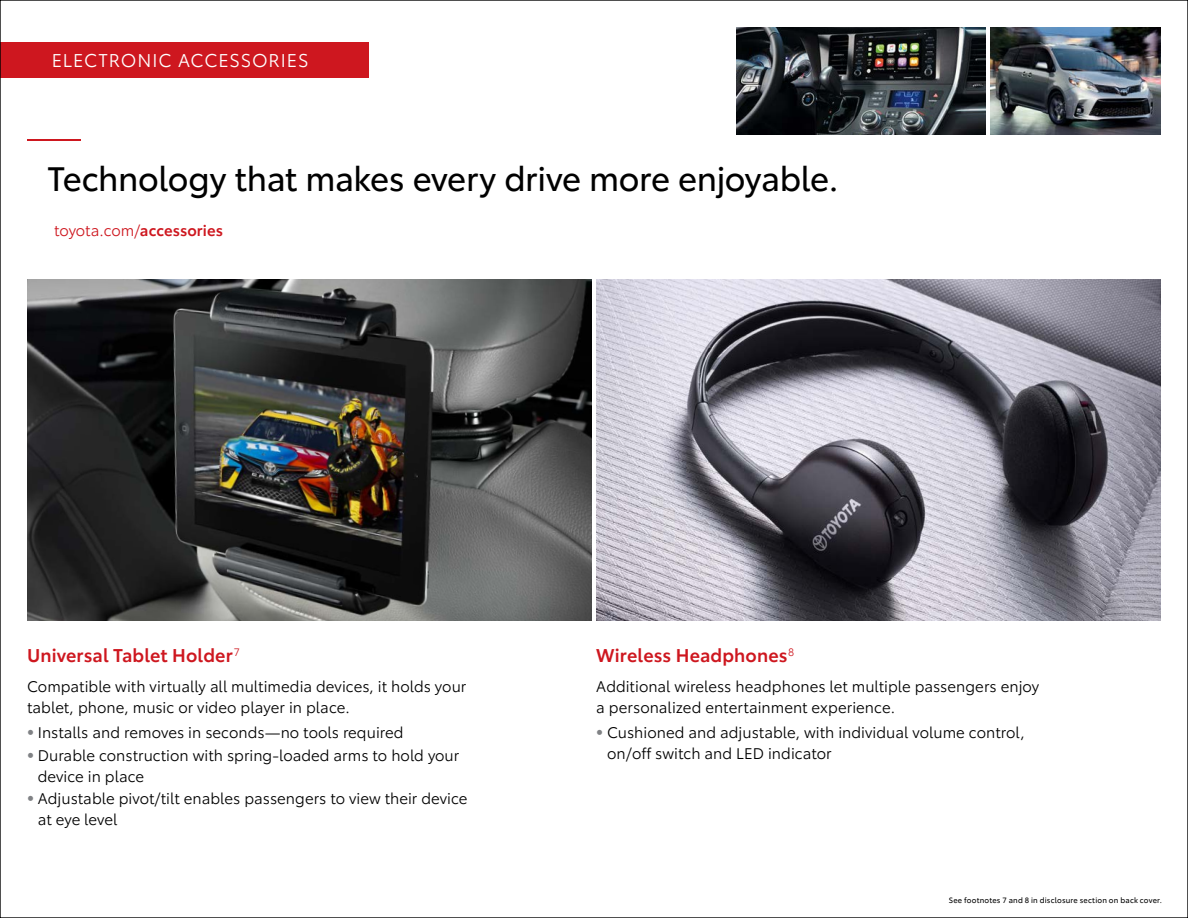
<style>
.page{position:relative;width:1188px;height:918px;background:#fff}
.page>*{position:absolute;margin:0;border:0;box-sizing:border-box;transform-origin:0 0}
.t1{font:33px "Toyota Type";letter-spacing:-.015em;color:#000}
.t2{font:600 18px "Toyota Type";letter-spacing:.005em;color:#ce171f}
.t3{font:18px "Toyota Type";letter-spacing:.05em;color:#fff}
.t4{font:15px/21px "Toyota Type";letter-spacing:.005em;color:#000}
.t5{font:15px "Toyota Type";letter-spacing:-.005em;color:#ce171f}
.t6{font:7.5px "Toyota Type";letter-spacing:.025em;color:#000}
.s1{font-weight:600}
.s2{font-weight:700;font-size:18px;color:#808285}
</style>
<div class="page">
<img style="left:596px;top:279px;width:565px;height:342px">
<img style="left:27px;top:279px;width:565px;height:342px">
<img style="left:990px;top:27px;width:171px;height:108px">
<img style="left:736px;top:27px;width:250px;height:108px">
<div style="left:0;top:42px;width:369px;height:36px;background:#ce171f"></div>
<hr style="left:27px;top:140px;width:54px;height:1px;background:#ce171f">
<p class="t3" style="left:52px;top:47px;width:258px">ELECTRONIC ACCESSORIES</p>
<p class="t3" style="left:52px;top:47px;width:227px">INTERIOR A CESSORIES</p>
<h1 class="t1" style="left:48px;top:155px;width:792px">Technology that makes every drive more enjoyable.</h1>
<p class="t5" style="left:54px;top:219px;width:170px">toyota.com/<span class="s1">accessories</span></p>
<p class="t2" style="left:27px;top:641px;width:214px">Universal Tablet Holder<sup>7</sup></p>
<p class="t4" style="left:27px;top:675px;width:441px">Compatible with virtually all multimedia devices, it holds your tablet, phone, music or video player in place.</p>
<p class="t4" style="left:27px;top:721px;width:378px"><span class="s2">•</span> Installs and removes in seconds—no tools required</p>
<p class="t4" style="left:38px;top:744px;width:423px;text-indent:-11px"><span class="s2">•</span> Durable construction with spring-loaded arms to hold your device in place</p>
<p class="t4" style="left:38px;top:787px;width:431px;text-indent:-11px"><span class="s2">•</span> Adjustable pivot/tilt enables passengers to view their device at eye level</p>
<p class="t2" style="left:596px;top:641px;width:199px">Wireless Headphones<sup>8</sup></p>
<p class="t4" style="left:596px;top:675px;width:445px">Additional wireless headphones let multiple passengers enjoy a personalized entertainment experience.</p>
<p class="t4" style="left:607px;top:721px;width:419px;text-indent:-11px"><span class="s2">•</span> Cushioned and adjustable, with individual volume control, on/off switch and LED indicator</p>
<p class="t6" style="left:949px;top:895px;width:215px">See footnotes 7 and 8 in disclosure section on back cover.</p>
</div>
